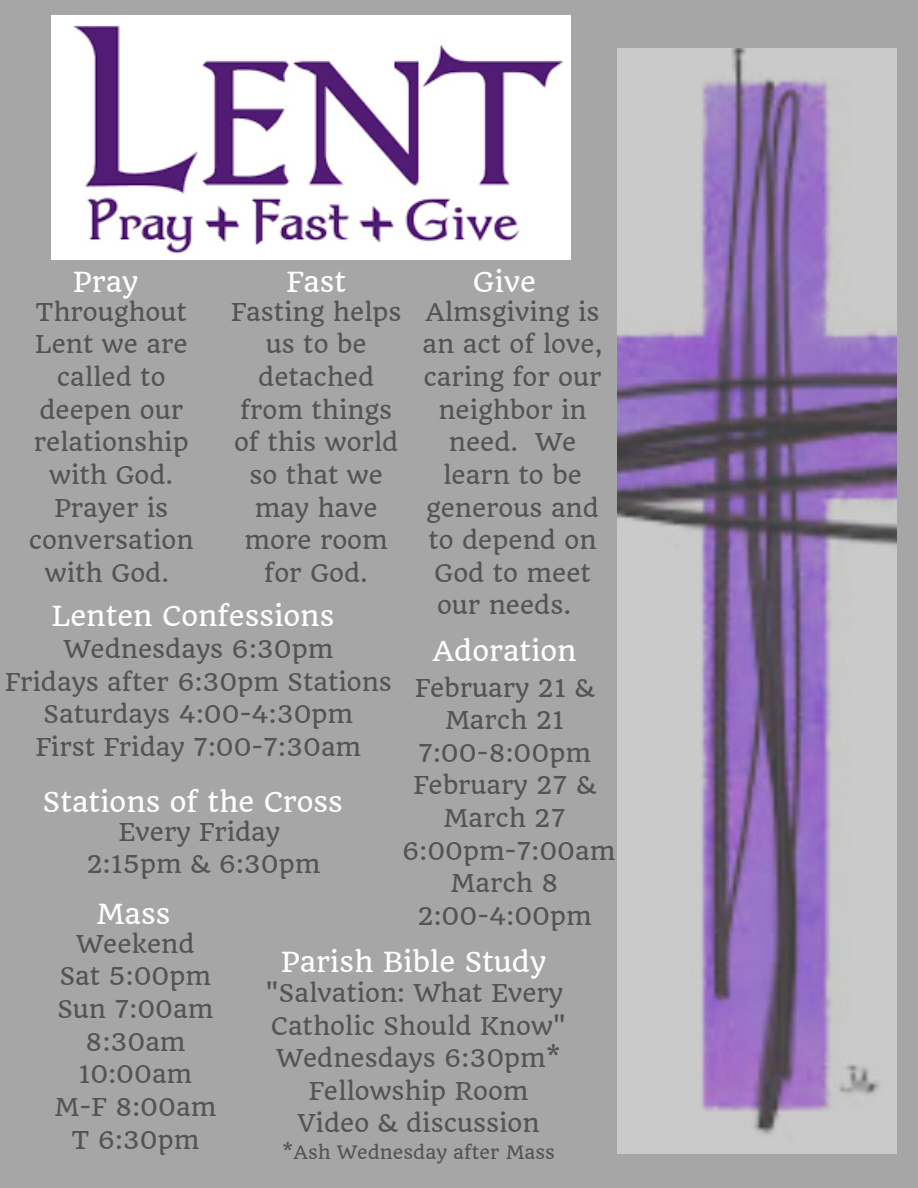
<style>
.page{position:relative;width:918px;height:1188px;background:#a6a6a6}
.page>*{position:absolute;margin:0;border:0;box-sizing:border-box;transform-origin:0 0}
.t1{font:27px "Quando";color:#fff}
.t2{font:24px/32.7px "Quando";color:#545454;text-align:center}
.t3{font:18px "Quando";color:#545454}
</style>
<div class="page">
<img style="left:617px;top:48px;width:279px;height:1106px">
<img style="left:51px;top:15px;width:519px;height:244px">
<p class="t1" style="left:286px;top:265px;width:62px">Fast</p>
<p class="t1" style="left:473px;top:265px;width:65px">Give</p>
<p class="t2" style="left:231px;top:296px;width:172px">Fasting helps us to be detached from things of this world so that we may have more room for God.</p>
<p class="t2" style="left:425px;top:296px;width:176px">Almsgiving is</p>
<p class="t1" style="left:73px;top:265px;width:67px">Pray</p>
<p class="t2" style="left:29px;top:296px;width:166px">Throughout<br>Lent we are called to deepen our relationship with God.<br>Prayer is conversation with God.</p>
<p class="t2" style="left:423px;top:328px;width:182px">an act of love,</p>
<p class="t2" style="left:424px;top:361px;width:179px">caring for our</p>
<p class="t2" style="left:438px;top:393px;width:150px">neighbor in</p>
<p class="t2" style="left:449px;top:426px;width:129px">need. We</p>
<p class="t2" style="left:443px;top:459px;width:140px">learn to be</p>
<p class="t2" style="left:426px;top:491px;width:174px">generous and</p>
<p class="t2" style="left:428px;top:524px;width:170px">to depend on</p>
<p class="t2" style="left:434px;top:557px;width:158px">God to meet</p>
<p class="t2" style="left:437px;top:589px;width:136px">our needs.</p>
<p class="t1" style="left:51px;top:600px;width:284px">Lenten Confessions</p>
<p class="t2" style="left:63px;top:633px;width:271px">Wednesdays 6:30pm</p>
<p class="t2" style="left:5px;top:666px;width:389px">Fridays after 6:30pm Stations</p>
<p class="t2" style="left:44px;top:698px;width:311px">Saturdays 4:00-4:30pm</p>
<p class="t2" style="left:36px;top:731px;width:327px">First Friday 7:00-7:30am</p>
<p class="t1" style="left:432px;top:634px;width:146px">Adoration</p>
<p class="t2" style="left:415px;top:671px;width:181px">February 21 &amp;<br>March 21</p>
<p class="t2" style="left:418px;top:737px;width:174px">7:00-8:00pm</p>
<p class="t2" style="left:413px;top:769px;width:184px">February 27 &amp;<br>March 27</p>
<p class="t2" style="left:402px;top:835px;width:215px">6:00pm-7:00am</p>
<p class="t2" style="left:451px;top:867px;width:110px">March 8</p>
<p class="t1" style="left:43px;top:785px;width:301px">Stations of the Cross</p>
<p class="t2" style="left:119px;top:815px;width:163px">Every Friday</p>
<p class="t2" style="left:87px;top:848px;width:235px">2:15pm &amp; 6:30pm</p>
<p class="t1" style="left:97px;top:897px;width:75px">Mass</p>
<p class="t2" style="left:417px;top:900px;width:176px">2:00-4:00pm</p>
<p class="t2" style="left:76px;top:928px;width:120px">Weekend</p>
<p class="t2" style="left:60px;top:960px;width:153px">Sat 5:00pm</p>
<p class="t2" style="left:57px;top:993px;width:158px">Sun 7:00am<br>8:30am<br>10:00am</p>
<p class="t2" style="left:55px;top:1091px;width:163px">M-F 8:00am</p>
<p class="t2" style="left:71px;top:1123px;width:130px">T 6:30pm</p>
<p class="t1" style="left:281px;top:946px;width:267px">Parish Bible Study</p>
<p class="t2" style="left:266px;top:977px;width:299px">"Salvation: What Every</p>
<p class="t2" style="left:271px;top:1009px;width:297px">Catholic Should Know"</p>
<p class="t2" style="left:276px;top:1042px;width:287px">Wednesdays 6:30pm*</p>
<p class="t2" style="left:309px;top:1075px;width:222px">Fellowship Room</p>
<p class="t2" style="left:297px;top:1107px;width:244px">Video &amp; discussion</p>
<p class="t3" style="left:282px;top:1142px;width:274px">*Ash Wednesday after Mass</p>
</div>
